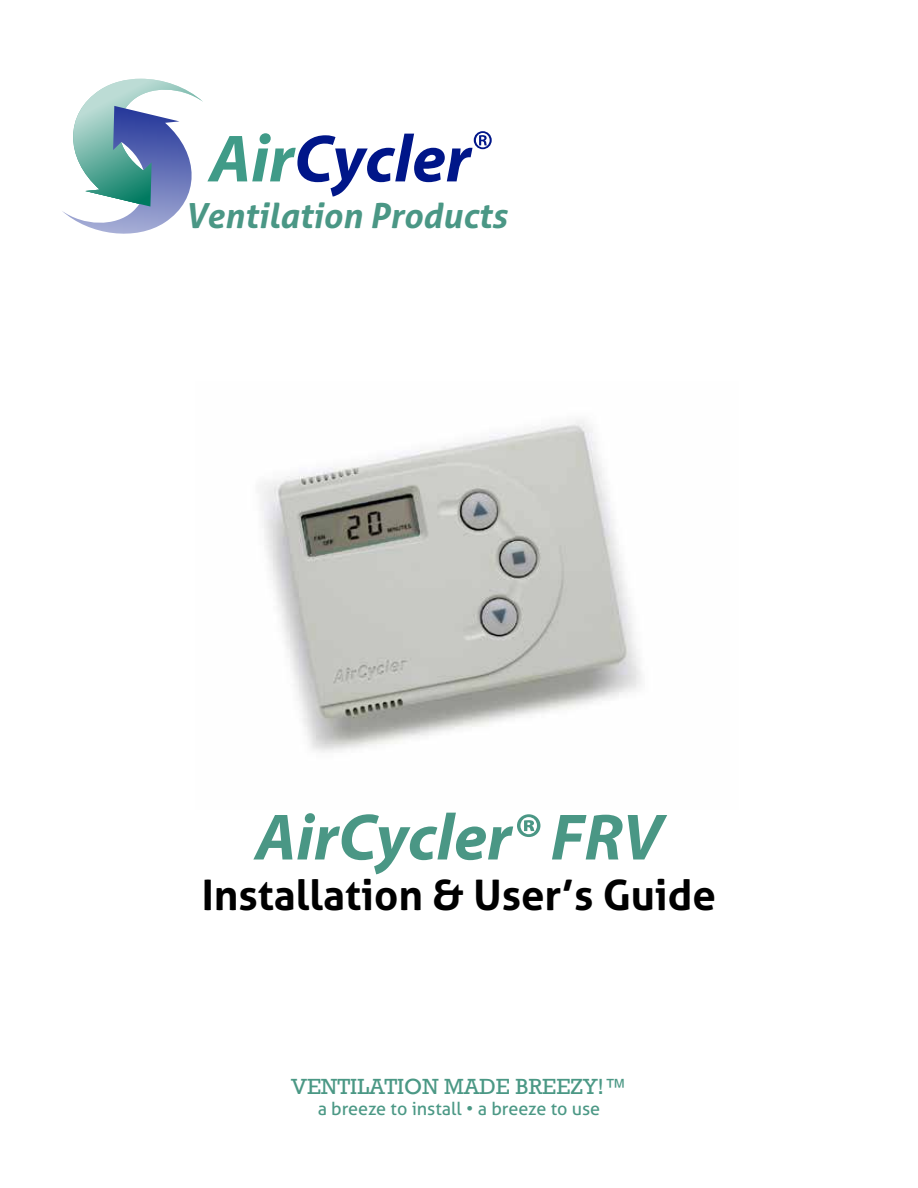
<style>
.page{position:relative;width:918px;height:1188px;background:#fff}
.page>*{position:absolute;margin:0;border:0;box-sizing:border-box;transform-origin:0 0}
.t1{font:italic 700 66px "Myriad Pro";color:#4a9785}
.t2{font:700 42px "Aller";color:#000}
.t3{font:italic 700 34.5px "Aller";color:#4a9785}
.t4{font:22.5px "Rockwell";color:#4b9885}
.t5{font:18px "Aller";color:#4b9885}
</style>
<div class="page">
<img style="left:260px;top:420px;width:382px;height:333px">
<svg style="left:62px;top:79px;width:430px;height:155px"></svg>
<h3 class="t3" style="left:185px;top:194px;width:323px">Ventilation Products</h3>
<h1 class="t1" style="left:255px;top:794px;width:409px">AirCycler® FRV</h1>
<h2 class="t2" style="left:202px;top:869px;width:516px">Installation &amp; User’s Guide</h2>
<p class="t4" style="left:291px;top:1073px;width:337px">VENTILATION MADE BREEZY!™</p>
<p class="t5" style="left:318px;top:1098px;width:284px">a breeze to install • a breeze to use</p>
</div>
